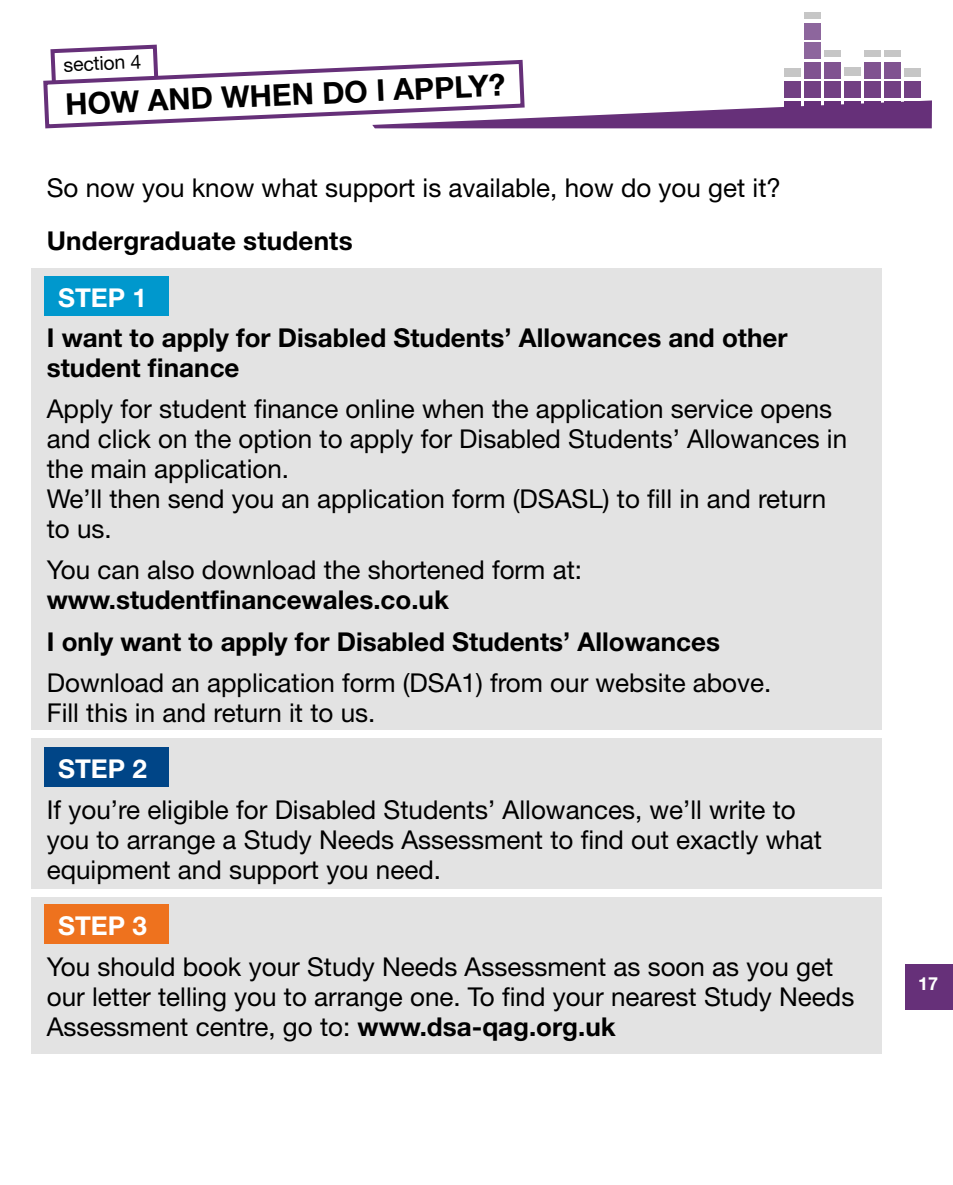
<style>
.page{position:relative;width:953px;height:1185px;background:#fff}
.page>*{position:absolute;margin:0;border:0;box-sizing:border-box;transform-origin:0 0}
.t1{font:700 30px "Helvetica Neue LT Std";color:#000}
.t2{font:26px/30px "Helvetica Neue LT Std";color:#000}
.t3{font:700 26px/30px "Helvetica Neue LT Std";color:#000}
.t4{font:700 26px "Helvetica Neue LT Std";letter-spacing:.005em;color:#fff}
.t5{font:19.4px "Helvetica Neue LT Std";color:#000}
.t6{font:700 18px "Helvetica Neue";color:#fff}
.s1{font-weight:700}
</style>
<div class="page">
<div style="left:905px;top:964px;width:47px;height:45px;background:#663079"></div>
<div style="left:31px;top:268px;width:851px;height:461px;background:#e3e3e3"></div>
<div style="left:31px;top:738px;width:851px;height:151px;background:#e3e3e3"></div>
<div style="left:31px;top:897px;width:851px;height:156px;background:#e3e3e3"></div>
<svg style="left:43px;top:43px;width:888px;height:86px"></svg>
<div style="left:803px;top:43px;width:17px;height:16px;background:#8d669d"></div>
<div style="left:803px;top:23px;width:17px;height:17px;background:#8d669d"></div>
<div style="left:803px;top:12px;width:17px;height:6px;background:#c6c6c6"></div>
<div style="left:803px;top:62px;width:17px;height:17px;background:#805390"></div>
<div style="left:803px;top:82px;width:17px;height:16px;background:#724083"></div>
<div style="left:803px;top:101px;width:17px;height:16px;background:#663079"></div>
<div style="left:824px;top:62px;width:16px;height:17px;background:#805390"></div>
<div style="left:884px;top:62px;width:16px;height:17px;background:#805390"></div>
<div style="left:864px;top:62px;width:16px;height:17px;background:#805390"></div>
<div style="left:824px;top:51px;width:16px;height:6px;background:#c6c6c6"></div>
<div style="left:884px;top:51px;width:16px;height:6px;background:#c6c6c6"></div>
<div style="left:864px;top:51px;width:16px;height:6px;background:#c6c6c6"></div>
<div style="left:824px;top:82px;width:16px;height:16px;background:#724083"></div>
<div style="left:884px;top:82px;width:16px;height:16px;background:#724083"></div>
<div style="left:864px;top:82px;width:16px;height:16px;background:#724083"></div>
<div style="left:824px;top:101px;width:16px;height:16px;background:#663079"></div>
<div style="left:884px;top:101px;width:16px;height:16px;background:#663079"></div>
<div style="left:864px;top:101px;width:16px;height:16px;background:#663079"></div>
<div style="left:844px;top:82px;width:16px;height:16px;background:#724083"></div>
<div style="left:783px;top:82px;width:17px;height:16px;background:#724083"></div>
<div style="left:904px;top:82px;width:16px;height:16px;background:#724083"></div>
<div style="left:844px;top:67px;width:16px;height:8px;background:#c6c6c6"></div>
<div style="left:783px;top:69px;width:17px;height:8px;background:#c6c6c6"></div>
<div style="left:904px;top:69px;width:16px;height:8px;background:#c6c6c6"></div>
<div style="left:844px;top:101px;width:16px;height:16px;background:#663079"></div>
<div style="left:783px;top:101px;width:17px;height:16px;background:#663079"></div>
<div style="left:904px;top:101px;width:16px;height:16px;background:#663079"></div>
<div style="left:44px;top:276px;width:125px;height:40px;background:#0098cd"></div>
<div style="left:44px;top:747px;width:125px;height:40px;background:#004587"></div>
<div style="left:44px;top:904px;width:125px;height:40px;background:#ee721e"></div>
<p class="t5" style="left:63px;top:53px;width:79px;rotate:-2deg">section 4</p>
<p class="t1" style="left:65px;top:84px;width:442px;rotate:-2deg">HOW AND WHEN DO I APPLY?</p>
<p class="t2" style="left:47px;top:173px;width:735px">So now you know what support is available, how do you get it?</p>
<p class="t3" style="left:47px;top:225px;width:307px">Undergraduate students</p>
<p class="t4" style="left:58px;top:282px;width:90px">STEP 1</p>
<p class="t3" style="left:47px;top:322px;width:742px">I want to apply for Disabled Students’ Allowances and other student finance</p>
<p class="t2" style="left:47px;top:393px;width:801px">Apply for student finance online when the application service opens and click on the option to apply for Disabled Students’ Allowances in the main application.<br>We’ll then send you an application form (DSASL) to fill in and return to us.</p>
<p class="t2" style="left:47px;top:555px;width:537px">You can also download the shortened form at: <span class="s1">www.studentfinancewales.co.uk</span></p>
<p class="t2" style="left:47px;top:620px;width:726px;line-height:41.4px"><span class="s1">I only want to apply for Disabled Students’ Allowances<br></span>Download an application form (DSA1) from our website above.</p>
<p class="t2" style="left:47px;top:697px;width:330px">Fill this in and return it to us.</p>
<p class="t4" style="left:58px;top:752px;width:90px">STEP 2</p>
<p class="t2" style="left:47px;top:794px;width:776px">If you’re eligible for Disabled Students’ Allowances, we’ll write to you to arrange a Study Needs Assessment to find out exactly what equipment and support you need.</p>
<p class="t4" style="left:58px;top:909px;width:90px">STEP 3</p>
<p class="t2" style="left:47px;top:951px;width:809px">You should book your Study Needs Assessment as soon as you get our letter telling you to arrange one. To find your nearest Study Needs<br>Assessment centre, go to: <span class="s1">www.dsa-qag.org.uk</span></p>
<p class="t6" style="left:918px;top:969px;width:22px">17</p>
</div>
